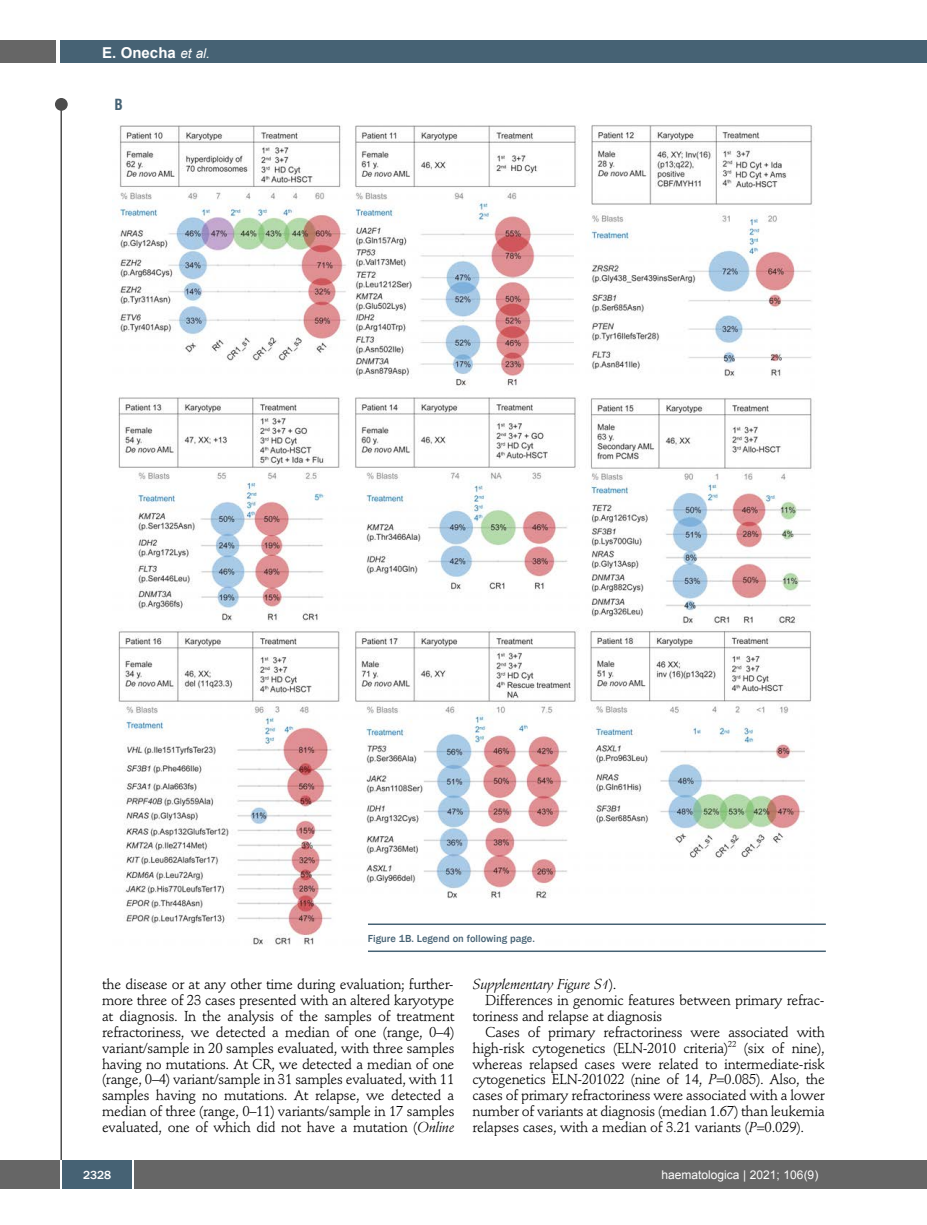
<style>
.page{position:relative;width:927px;height:1225px;background:#fff}
.page>*{position:absolute;margin:0;border:0;box-sizing:border-box;transform-origin:0 0}
.t1{font:700 15px "Arial";color:#fff}
.t2{font:700 condensed 15px "Helvetica";color:#466274}
.t3{font:14.25px/15.9px "Stempel Schneidler";letter-spacing:-.02em;color:#000;text-align:justify}
.t4{font:italic 14.25px "Stempel Schneidler";letter-spacing:-.02em;color:#000}
.t5{font:12px "Arial";color:#fff}
.t6{font:500 12px "Franklin Gothic";color:#fff}
.t7{font:500 10.5px "Franklin Gothic";color:#466274}
.s1{font-weight:400;font-style:italic;font-size:13.5px}
.s2{font-style:italic}
.s3{font-style:normal}
</style>
<div class="page">
<div style="left:911px;top:40px;width:16px;height:22px;background:#466274"></div>
<div style="left:910px;top:1160px;width:17px;height:28px;background:#666"></div>
<div style="left:55px;top:98px;width:13px;height:13px;background:#4d4d4d;border-radius:50%"></div>
<hr style="left:60px;top:101px;width:2px;height:1061px;background:#4d4d4d">
<div style="left:60px;top:40px;width:852px;height:22px;background:#466274"></div>
<div style="left:0;top:40px;width:56px;height:22px;background:#666"></div>
<div style="left:0;top:1160px;width:911px;height:28px;background:#666"></div>
<div style="left:62px;top:1160px;width:71px;height:28px;background:#466274"></div>
<hr style="left:60px;top:1160px;width:2px;height:28px;background:#fff">
<svg style="left:133px;top:1160px;width:1px;height:28px"></svg>
<img style="left:118px;top:125px;width:695px;height:820px">
<hr style="left:368px;top:923px;width:458px;height:2px;background:#466274">
<hr style="left:368px;top:950px;width:458px;height:2px;background:#466274">
<p class="t1" style="left:102px;top:44px;width:110px">E. Onecha <span class="s1">et al.</span></p>
<p class="t2" style="left:114px;top:99px;width:10px">B</p>
<p class="t7" style="left:368px;top:932px;width:168px">Figure 1B. Legend on following page.</p>
<p class="t3" style="left:102px;top:978px;width:354px">the disease or at any other time during evaluation; further&shy;more three of 23 cases presented with an altered karyotype at diagnosis. In the analysis of the samples of treatment refractoriness, we detected a median of one (range, 0–4) variant/sample in 20 samples evaluated, with three samples having no mutations. At CR, we detected a median of one (range, 0–4) variant/sample in 31 samples evaluated, with 11 samples having no mutations. At relapse, we detected a median of three (range, 0–11) variants/sample in 17 samples evaluated, one of which did not have a mutation (<span class="s2">Online</span></p>
<p class="t4" style="left:472px;top:978px;width:146px">Supplementary Figure S1<span class="s3">).</span></p>
<p class="t3" style="left:485px;top:993px;width:341px">Differences in genomic features between primary refrac-</p>
<p class="t3" style="left:472px;top:1009px;width:191px">toriness and relapse at diagnosis</p>
<p class="t3" style="left:485px;top:1025px;width:341px">Cases of primary refractoriness were associated with</p>
<p class="t3" style="left:472px;top:1041px;width:354px">high-risk cytogenetics (ELN-2010 criteria)<sup>22</sup> (six of nine),</p>
<p class="t3" style="left:472px;top:1057px;width:354px">whereas relapsed cases were related to intermediate-risk</p>
<p class="t3" style="left:472px;top:1073px;width:354px">cytogenetics ELN-201022 (nine of 14, <span class="s2">P</span>=0.085). Also, the</p>
<p class="t3" style="left:472px;top:1089px;width:354px">cases of primary refractoriness were associated with a lower</p>
<p class="t3" style="left:472px;top:1104px;width:354px">number of variants at diagnosis (median 1.67) than leukemia</p>
<p class="t3" style="left:472px;top:1120px;width:333px">relapses cases, with a median of 3.21 variants (<span class="s2">P</span>=0.029).</p>
<p class="t6" style="left:83px;top:1167px;width:30px">2328</p>
<p class="t5" style="left:661px;top:1168px;width:158px">haematologica | 2021; 106(9)</p>
</div>
